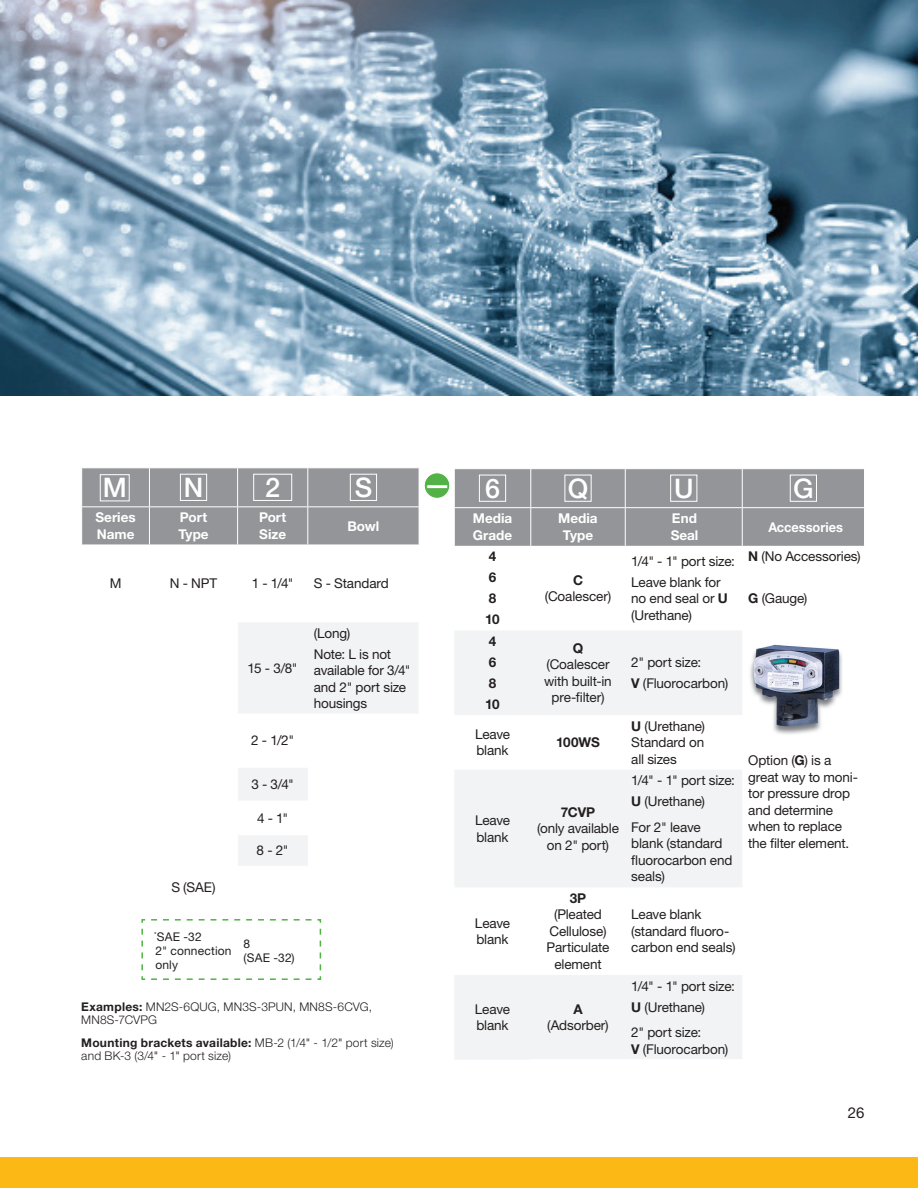
<style>
.page{position:relative;width:918px;height:1188px;background:#fff}
.page>*{position:absolute;margin:0;border:0;box-sizing:border-box;transform-origin:0 0}
.t1{font:500 27px "Helvetica Neue LT Std";color:#fff}
.t2{font:15px "Helvetica Neue LT Std";color:#231f20}
.t3{font:13.5px/16.5px "Helvetica Neue LT Std";letter-spacing:-.01em;color:#231f20}
.t4{font:700 13.5px/16.5px "Helvetica Neue LT Std";color:#fff}
.t5{font:700 13.5px/21px "Helvetica Neue LT Std";letter-spacing:-.015em;color:#231f20}
.t6{font:700 13.5px "Helvetica Neue LT Std";color:#fff;scale:.95 1}
.t7{font:300 12px/13.5px "Helvetica Neue LT Std";letter-spacing:.015em;color:#231f20}
.t8{font:12px/14.4px "Helvetica Neue LT Std";letter-spacing:.015em;color:#231f20}
.s1{font-weight:700}
</style>
<div class="page">
<div style="left:0;top:1157px;width:918px;height:31px;background:#fcb814"></div>
<img style="left:0;top:0;width:918px;height:396px">
<div style="left:82px;top:468px;width:337px;height:77px;background:#939598"></div>
<svg style="left:238px;top:623px;width:180px;height:243px"></svg>
<hr style="left:149px;top:468px;width:1px;height:38px;background:#fff">
<hr style="left:237px;top:468px;width:1px;height:38px;background:#fff">
<hr style="left:307px;top:468px;width:1px;height:38px;background:#fff">
<hr style="left:81px;top:506px;width:68px;height:1px;background:#fff">
<hr style="left:149px;top:506px;width:89px;height:1px;background:#fff">
<hr style="left:149px;top:507px;width:1px;height:38px;background:#fff">
<hr style="left:238px;top:506px;width:70px;height:1px;background:#fff">
<hr style="left:237px;top:507px;width:1px;height:38px;background:#fff">
<hr style="left:308px;top:506px;width:111px;height:1px;background:#fff">
<hr style="left:307px;top:507px;width:1px;height:38px;background:#fff">
<hr style="left:238px;top:714px;width:70px;height:1px;background:#fff">
<hr style="left:308px;top:714px;width:111px;height:1px;background:#fff">
<hr style="left:238px;top:767px;width:70px;height:1px;background:#fff">
<hr style="left:238px;top:801px;width:70px;height:1px;background:#fff">
<hr style="left:238px;top:834px;width:70px;height:1px;background:#fff">
<hr style="left:308px;top:767px;width:111px;height:1px;background:#fff">
<hr style="left:308px;top:834px;width:111px;height:1px;background:#fff">
<div style="left:180px;top:474px;width:27px;height:27px;border:1px solid #fff"></div>
<div style="left:253px;top:474px;width:39px;height:27px;border:1px solid #fff"></div>
<div style="left:350px;top:474px;width:27px;height:27px;border:1px solid #fff"></div>
<div style="left:424px;top:473px;width:26px;height:25px;background:#53b247;border-radius:50%"></div>
<div style="left:424px;top:472px;width:26px;height:27px;border:1px solid #fff;border-radius:50%"></div>
<div style="left:100px;top:474px;width:30px;height:27px;border:1px solid #fff"></div>
<div style="left:455px;top:469px;width:409px;height:77px;background:#939598"></div>
<svg style="left:455px;top:631px;width:287px;height:428px;fill:#f2f3f4"></svg>
<hr style="left:530px;top:469px;width:1px;height:38px;background:#fff">
<hr style="left:625px;top:469px;width:1px;height:38px;background:#fff">
<hr style="left:742px;top:469px;width:1px;height:38px;background:#fff">
<hr style="left:454px;top:507px;width:77px;height:1px;background:#fff">
<hr style="left:531px;top:507px;width:94px;height:1px;background:#fff">
<hr style="left:530px;top:508px;width:1px;height:38px;background:#fff">
<hr style="left:625px;top:507px;width:117px;height:1px;background:#fff">
<hr style="left:625px;top:508px;width:1px;height:38px;background:#fff">
<hr style="left:742px;top:507px;width:123px;height:1px;background:#fff">
<hr style="left:742px;top:508px;width:1px;height:38px;background:#fff">
<div style="left:479px;top:475px;width:27px;height:27px;border:1px solid #fff"></div>
<div style="left:565px;top:475px;width:27px;height:27px;border:1px solid #fff"></div>
<div style="left:670px;top:475px;width:27px;height:27px;border:1px solid #fff"></div>
<div style="left:790px;top:475px;width:27px;height:27px;border:1px solid #fff"></div>
<img style="left:750px;top:646px;width:92px;height:88px">
<svg style="left:141px;top:919px;width:181px;height:61px"></svg>
<h1 class="t1" style="left:184px;top:471px;width:21px">N</h1>
<h1 class="t1" style="left:265px;top:471px;width:17px">2</h1>
<h1 class="t1" style="left:355px;top:471px;width:19px">S</h1>
<h1 class="t1" style="left:103px;top:472px;width:26px">M</h1>
<h1 class="t1" style="left:424px;top:470px;width:78px">— 6</h1>
<h1 class="t1" style="left:568px;top:472px;width:22px">Q</h1>
<h1 class="t1" style="left:674px;top:472px;width:21px">U</h1>
<h1 class="t1" style="left:793px;top:472px;width:22px">G</h1>
<p class="t4" style="left:473px;top:510px;width:41px">Media<br>Grade</p>
<p class="t4" style="left:558px;top:510px;width:41px;text-align:center">Media<br>Type</p>
<p class="t4" style="left:671px;top:510px;width:29px">End<br>Seal</p>
<p class="t6" style="left:768px;top:518px;width:80px">Accessories</p>
<p class="t5" style="left:485px;top:546px;width:16px">4<br>6<br>8<br>10</p>
<p class="t4" style="left:95px;top:509px;width:42px">Series<br>Name</p>
<p class="t4" style="left:178px;top:509px;width:32px">Port<br>Type</p>
<p class="t4" style="left:259px;top:509px;width:29px">Port<br>Size</p>
<p class="t4" style="left:347px;top:517px;width:33px">Bowl</p>
<p class="t3" style="left:110px;top:575px;width:13px">M</p>
<p class="t3" style="left:170px;top:575px;width:49px">N - NPT</p>
<p class="t3" style="left:252px;top:575px;width:44px">1 - 1/4"</p>
<p class="t3" style="left:314px;top:575px;width:77px">S - Standard</p>
<p class="t3" style="left:748px;top:548px;width:114px"><span class="s1">N</span> (No Accessories)</p>
<p class="t3" style="left:748px;top:590px;width:61px"><span class="s1">G</span> (Gauge)</p>
<p class="t3" style="left:631px;top:550px;width:105px;line-height:21px">1/4" - 1" port size:<br>Leave blank for</p>
<p class="t3" style="left:631px;top:590px;width:98px">no end seal or <span class="s1">U </span>(Urethane)</p>
<p class="t5" style="left:573px;top:569px;width:12px">C</p>
<p class="t3" style="left:545px;top:588px;width:68px">(Coalescer)</p>
<p class="t3" style="left:248px;top:660px;width:52px">15 - 3/8"</p>
<p class="t3" style="left:251px;top:732px;width:45px">2 - 1/2"</p>
<p class="t3" style="left:251px;top:776px;width:44px">3 - 3/4"</p>
<p class="t3" style="left:257px;top:810px;width:33px">4 - 1"</p>
<p class="t3" style="left:257px;top:842px;width:34px">8 - 2"</p>
<p class="t3" style="left:314px;top:622px;width:79px;line-height:21px">(Long)<br>Note: L is not</p>
<p class="t3" style="left:314px;top:662px;width:98px">available for 3/4" and 2" port size housings</p>
<p class="t3" style="left:171px;top:878px;width:46px">S (SAE)</p>
<p class="t8" style="left:154px;top:929px;width:79px"><sup>*</sup>SAE -32<br>2" connection only</p>
<p class="t8" style="left:244px;top:936px;width:53px">8<br>(SAE -32)</p>
<p class="t7" style="left:81px;top:1000px;width:292px"><span class="s1">Examples:</span> MN2S-6QUG, MN3S-3PUN, MN8S-6CVG,<br>MN8S-7CVPG</p>
<p class="t7" style="left:81px;top:1036px;width:314px"><span class="s1">Mounting brackets available:</span> MB-2 (1/4" - 1/2" port size) and BK-3 (3/4" - 1" port size)</p>
<p class="t5" style="left:485px;top:630px;width:16px">4<br>6<br>8<br>10</p>
<p class="t5" style="left:573px;top:637px;width:12px">Q</p>
<p class="t3" style="left:544px;top:656px;width:69px;text-align:center">(Coalescer with built-in pre-filter)</p>
<p class="t3" style="left:631px;top:652px;width:99px;line-height:21px">2" port size:<br><span class="s1">V</span> (Fluorocarbon)</p>
<p class="t3" style="left:475px;top:726px;width:37px">Leave blank</p>
<p class="t5" style="left:556px;top:732px;width:45px">100WS</p>
<p class="t3" style="left:475px;top:812px;width:37px">Leave blank</p>
<p class="t5" style="left:561px;top:801px;width:36px">7CVP</p>
<p class="t3" style="left:537px;top:820px;width:83px;text-align:center">(only available on 2" port)</p>
<p class="t3" style="left:631px;top:717px;width:75px;text-align:justify"><span class="s1">U</span> (Urethane)<br>Standard on all sizes</p>
<p class="t3" style="left:631px;top:770px;width:105px;line-height:21px">1/4" - 1" port size:<br><span class="s1">U</span> (Urethane)</p>
<p class="t3" style="left:631px;top:819px;width:103px">For 2" leave blank (standard fluorocarbon end seals)</p>
<p class="t3" style="left:475px;top:915px;width:37px">Leave blank</p>
<p class="t5" style="left:570px;top:887px;width:18px">3P</p>
<p class="t3" style="left:547px;top:906px;width:64px;text-align:center">(Pleated<br>Cellulose)<br>Particulate element</p>
<p class="t3" style="left:631px;top:906px;width:106px">Leave blank (standard fluoro&shy;carbon end seals)</p>
<p class="t3" style="left:475px;top:1001px;width:37px">Leave blank</p>
<p class="t5" style="left:573px;top:998px;width:11px">A</p>
<p class="t3" style="left:547px;top:1017px;width:63px">(Adsorber)</p>
<p class="t3" style="left:631px;top:975px;width:105px;line-height:21px">1/4" - 1" port size:<br><span class="s1">U</span> (Urethane)</p>
<p class="t3" style="left:631px;top:1024px;width:99px">2" port size:<br><span class="s1">V</span> (Fluorocarbon)</p>
<p class="t3" style="left:748px;top:752px;width:111px">Option (<span class="s1">G</span>) is a great way to moni&shy;tor pressure drop and determine when to replace the filter element.</p>
<p class="t2" style="left:848px;top:1103px;width:18px">26</p>
</div>
